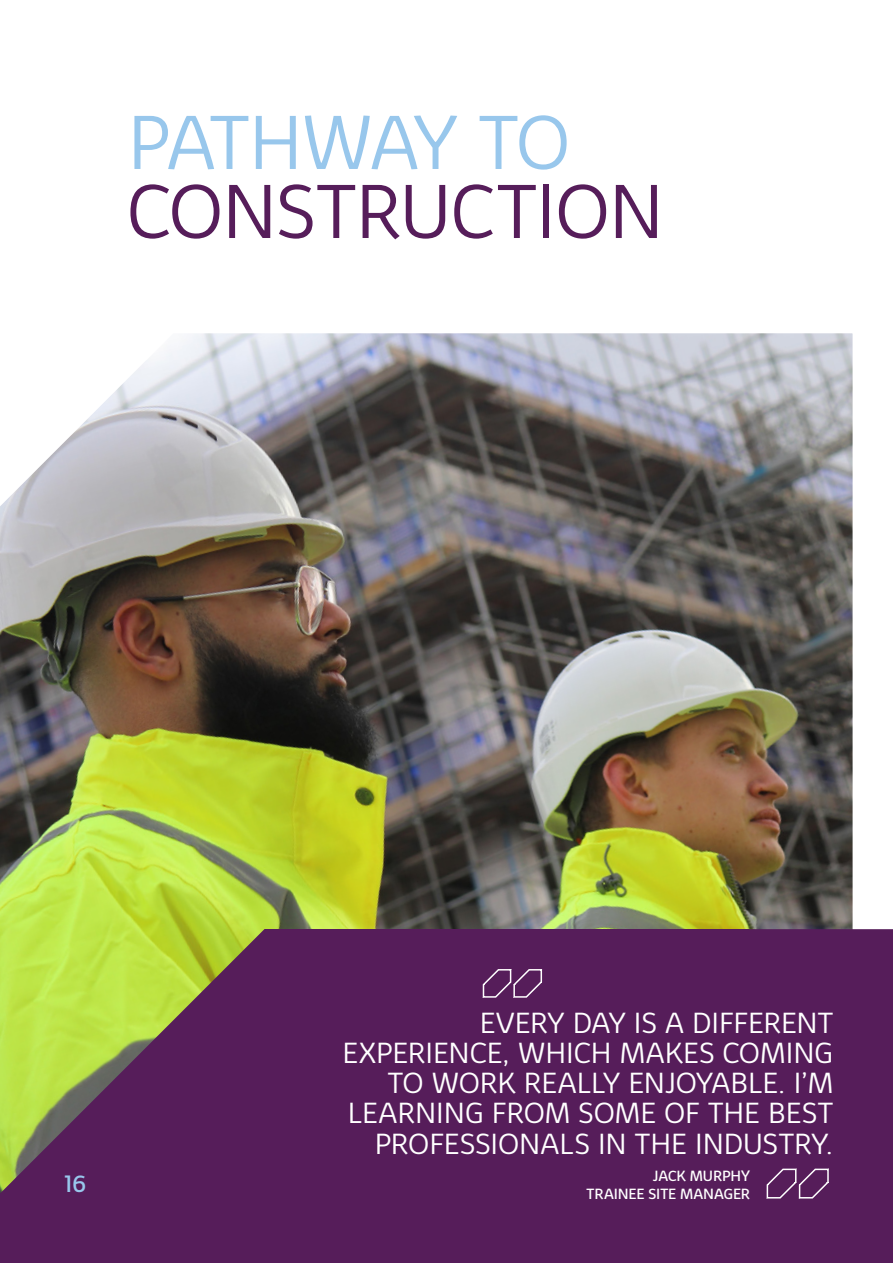
<style>
.page{position:relative;width:893px;height:1263px;background:#fff}
.page>*{position:absolute;margin:0;border:0;box-sizing:border-box;transform-origin:0 0}
.t1{font:300 78px "Bovis Sans";color:#561d5a}
.t2{font:300 78px "Bovis Sans";letter-spacing:-.04em;color:#98c7ec}
.t3{font:300 30.15px/30.2px "Bovis Sans";color:#fff;text-align:right}
.t4{font:24px "Bovis Sans";color:#98c7ec}
.t5{font:15px/18px "Bovis Sans";letter-spacing:-.005em;color:#fff;text-align:right}
</style>
<div class="page">
<img style="left:0;top:333px;width:853px;height:596px">
<svg style="left:0;top:929px;width:893px;height:334px;background:#613257"></svg>
<svg style="left:766px;top:1168px;width:63px;height:33px;background:#6d3c70"></svg>
<svg style="left:482px;top:968px;width:61px;height:32px;background:#6d3c71"></svg>
<h1 class="t2" style="left:128px;top:97px;width:443px">PATHWAY TO</h1>
<h1 class="t1" style="left:128px;top:166px;width:538px">CONSTRUCTION</h1>
<p class="t4" style="left:64px;top:1169px;width:24px">16</p>
<p class="t3" style="left:342px;top:1007px;width:492px">EVERY DAY IS A DIFFERENT<br>EXPERIENCE, WHICH MAKES COMING<br>TO WORK REALLY ENJOYABLE. I’M<br>LEARNING FROM SOME OF THE BEST<br>PROFESSIONALS IN THE INDUSTRY.</p>
<p class="t5" style="left:587px;top:1166px;width:165px">JACK MURPHY<br>TRAINEE SITE MANAGER</p>
</div>
